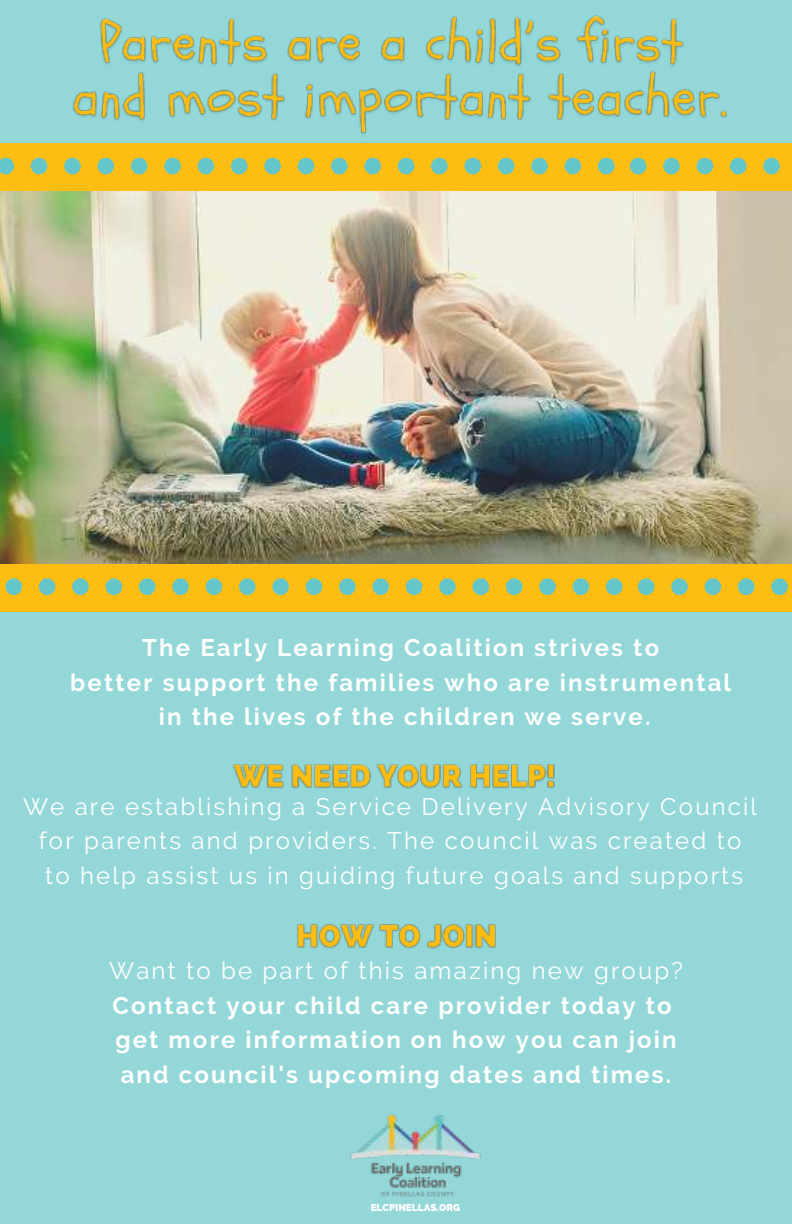
<style>
.page{position:relative;width:792px;height:1224px;background:#fff}
.page>*{position:absolute;margin:0;border:0;box-sizing:border-box;transform-origin:0 0}
.t1{font:700 24px/34.4px "Raleway";letter-spacing:.09em;color:#fff;text-align:center}
.t2{font:24px/34.4px "Raleway";letter-spacing:.09em;color:#fff;text-align:center}
.t3{font:800 10px "Raleway";color:#fff}
</style>
<div class="page">
<img style="left:0;top:191px;width:792px;height:373px">
<div style="left:0;top:0;width:792px;height:191px;background:#93d7d8"></div>
<div style="left:0;top:564px;width:792px;height:48px;background:#fdbd12"></div>
<svg style="left:5px;top:578px;width:618px;height:17px"></svg>
<svg style="left:638px;top:578px;width:150px;height:17px"></svg>
<div style="left:0;top:612px;width:792px;height:612px;background:#93d7d8"></div>
<div style="left:0;top:143px;width:792px;height:48px;background:#fdbd12"></div>
<svg style="left:0;top:158px;width:615px;height:16px"></svg>
<svg style="left:630px;top:158px;width:150px;height:16px"></svg>
<img style="left:350px;top:1113px;width:131px;height:84px">
<img style="left:73px;top:15px;width:654px;height:119px">
<img style="left:233px;top:764px;width:322px;height:25px">
<img style="left:297px;top:924px;width:199px;height:25px">
<p class="t1" style="left:70px;top:631px;width:663px">The Early Learning Coalition strives to<br>better support the families who are instrumental in the lives of the children we serve.</p>
<p class="t2" style="left:23px;top:789px;width:736px">We are establishing a Service Delivery Advisory Council for parents and providers. The council was created to<br>to help assist us in guiding future goals and supports</p>
<p class="t2" style="left:109px;top:954px;width:575px">Want to be part of this amazing new group?</p>
<p class="t1" style="left:112px;top:988px;width:566px;text-align:left">Contact your child care provider today to get more information on how you can join and council's upcoming dates and times.</p>
<p class="t3" style="left:371px;top:1202px;width:91px">ELCPINELLAS.ORG</p>
</div>
